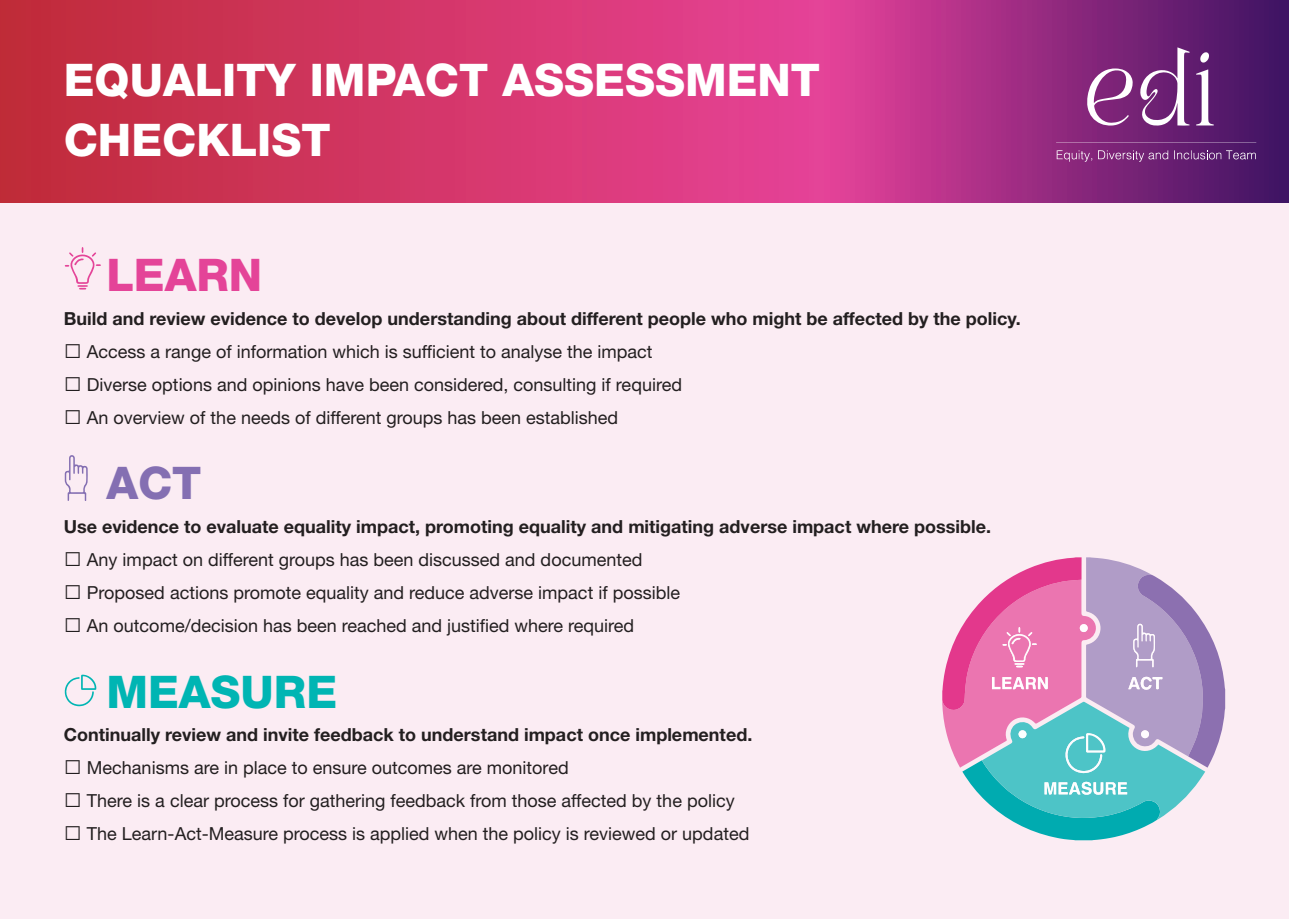
<style>
.page{position:relative;width:1289px;height:919px;background:#fff}
.page>*{position:absolute;margin:0;border:0;box-sizing:border-box;transform-origin:0 0}
.t1{font:800 45px "Helvetica Neue LT Std";color:#fff}
.t2{font:800 45px "Helvetica Neue LT Std";color:#00b5b3}
.t3{font:800 45px "Helvetica Neue LT Std";color:#e44498}
.t4{font:800 45px "Helvetica Neue LT Std";color:#846fb2}
.t5{font:18px "Helvetica Neue LT Std";color:#231f20}
.t6{font:700 18px "Helvetica Neue LT Std";color:#231f20}
.s1{font-family:"Arial";font-weight:700;font-size:30px}
</style>
<div class="page">
<div style="left:0;top:147px;width:1288px;height:771px;background:#fbecf3"></div>
<svg style="left:0;top:0;width:1288px;height:202px;background:#be326f"></svg>
<svg style="left:942px;top:557px;width:283px;height:283px"></svg>
<svg style="left:65px;top:247px;width:36px;height:42px"></svg>
<svg style="left:65px;top:455px;width:23px;height:46px"></svg>
<svg style="left:64px;top:674px;width:32px;height:32px"></svg>
<svg style="left:1140px;top:47px;width:49px;height:79px"></svg>
<svg style="left:1086px;top:68px;width:46px;height:58px"></svg>
<svg style="left:1196px;top:69px;width:17px;height:56px"></svg>
<svg style="left:1056px;top:142px;width:200px;height:1px"></svg>
<svg style="left:1200px;top:52px;width:8px;height:11px"></svg>
<svg style="left:1056px;top:150px;width:199px;height:12px;background:#834288"></svg>
<p class="t1" style="left:64px;top:53px;width:757px">EQUALITY IMPACT ASSESSMENT</p>
<p class="t1" style="left:64px;top:113px;width:268px">CHECKLIST</p>
<p class="t3" style="left:106px;top:248px;width:157px">LEARN</p>
<p class="t6" style="left:64px;top:307px;width:958px">Build and review evidence to develop understanding about different people who might be affected by the policy.</p>
<p class="t5" style="left:64px;top:340px;width:590px"><span class="s1">□</span> Access a range of information which is sufficient to analyse the impact</p>
<p class="t5" style="left:64px;top:373px;width:619px"><span class="s1">□</span> Diverse options and opinions have been considered, consulting if required</p>
<p class="t5" style="left:64px;top:406px;width:556px"><span class="s1">□</span> An overview of the needs of different groups has been established</p>
<p class="t4" style="left:106px;top:456px;width:96px">ACT</p>
<p class="t6" style="left:64px;top:515px;width:928px">Use evidence to evaluate equality impact, promoting equality and mitigating adverse impact where possible.</p>
<p class="t5" style="left:64px;top:548px;width:580px"><span class="s1">□</span> Any impact on different groups has been discussed and documented</p>
<p class="t5" style="left:64px;top:581px;width:617px"><span class="s1">□</span> Proposed actions promote equality and reduce adverse impact if possible</p>
<p class="t5" style="left:64px;top:614px;width:572px"><span class="s1">□</span> An outcome/decision has been reached and justified where required</p>
<p class="t2" style="left:106px;top:664px;width:232px">MEASURE</p>
<p class="t6" style="left:64px;top:723px;width:690px">Continually review and invite feedback to understand impact once implemented.</p>
<p class="t5" style="left:64px;top:756px;width:506px"><span class="s1">□</span> Mechanisms are in place to ensure outcomes are monitored</p>
<p class="t5" style="left:64px;top:789px;width:672px"><span class="s1">□</span> There is a clear process for gathering feedback from those affected by the policy</p>
<p class="t5" style="left:64px;top:822px;width:687px"><span class="s1">□</span> The Learn-Act-Measure process is applied when the policy is reviewed or updated</p>
</div>
